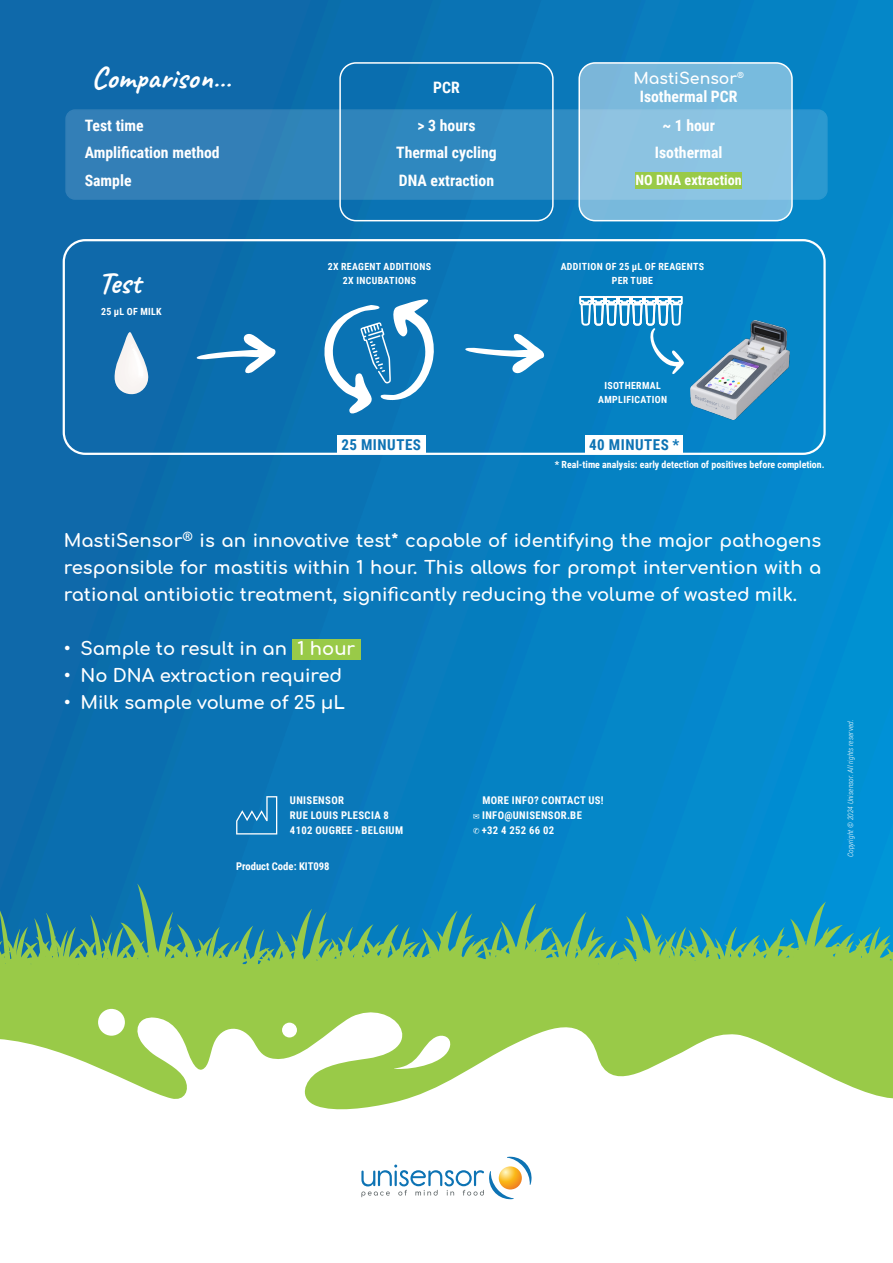
<style>
.page{position:relative;width:893px;height:1263px;background:#fff}
.page>*{position:absolute;margin:0;border:0;box-sizing:border-box;transform-origin:0 0}
.t1{font:700 30.9px "Caveat Roman";color:#fff}
.t2{font:700 18px "Comfortaa";color:#fff}
.t3{font:700 15.75px "Roboto Condensed";color:#fff}
.t4{font:700 15.75px "Comfortaa";color:#fff}
.t5{font:700 15px "Roboto Condensed";letter-spacing:.035em;color:#0d73b4}
.t6{font:700 14.1px "Roboto Condensed";color:#fff}
.t7{font:700 12px "Comfortaa";color:#fff}
.t8{font:700 10.65px "Roboto Condensed";letter-spacing:.035em;color:#fff}
.t9{font:700 10.65px "Roboto Condensed";color:#fff}
.t10{font:700 9.9px "Roboto Condensed";letter-spacing:.035em;color:#fff}
.t11{font:700 9.9px "Roboto Condensed";color:#fff}
.t12{font:700 7.8px "Comfortaa";color:#fff}
.t13{font:italic 300 7.5px "Roboto Condensed";color:#fff}
.s1{font-family:"Menlo"}
</style>
<div class="page">
<img style="left:0;top:0;width:893px;height:883px">
<svg style="left:0;top:883px;width:893px;height:114px;background:#4ca387"></svg>
<svg style="left:0;top:997px;width:893px;height:203px"></svg>
<div style="left:98px;top:1009px;width:27px;height:27px;background:#fff;border-radius:50%"></div>
<svg style="left:392px;top:1033px;width:60px;height:36px"></svg>
<div style="left:282px;top:1023px;width:15px;height:14px;background:#fff;border-radius:50%"></div>
<svg style="left:361px;top:1157px;width:171px;height:42px"></svg>
<svg style="left:236px;top:796px;width:41px;height:38px;background:#2a87bf"></svg>
<div style="left:292px;top:639px;width:69px;height:20px;background:#99ca48"></div>
<div style="left:585px;top:436px;width:98px;height:17px;background:#fff"></div>
<svg style="left:579px;top:288px;width:106px;height:86px;background:#3698cd"></svg>
<img style="left:690px;top:320px;width:99px;height:99px">
<svg style="left:195px;top:332px;width:81px;height:42px"></svg>
<svg style="left:464px;top:333px;width:81px;height:42px"></svg>
<svg style="left:322px;top:297px;width:117px;height:122px"></svg>
<div style="left:338px;top:436px;width:88px;height:17px;background:#fff"></div>
<img style="left:114px;top:332px;width:35px;height:62px">
<img style="left:124px;top:335px;width:24px;height:50px">
<img style="left:131px;top:343px;width:13px;height:35px">
<img style="left:114px;top:377px;width:15px;height:17px">
<div style="left:63px;top:239px;width:763px;height:216px;border:2px solid #fff;border-radius:22px"></div>
<div style="left:339px;top:62px;width:215px;height:159px;border:2px solid #fff;border-radius:16px"></div>
<div style="left:578px;top:62px;width:215px;height:159px;background:#78b9dc;border:2px solid #fff;border-radius:16px"></div>
<div style="left:65px;top:109px;width:763px;height:91px;background:#fff;border:2px solid #fff;border-radius:9px;opacity:.15"></div>
<div style="left:636px;top:172px;width:106px;height:17px;background:#99ca48"></div>
<p class="t1" style="left:92px;top:58px;width:141px">Comparison…</p>
<p class="t3" style="left:433px;top:81px;width:28px">PCR</p>
<p class="t4" style="left:633px;top:70px;width:105px">MastiSensor</p>
<p class="t12" style="left:737px;top:71px;width:8px">®</p>
<p class="t3" style="left:640px;top:90px;width:99px">Isothermal PCR</p>
<p class="t3" style="left:85px;top:119px;width:60px">Test time</p>
<p class="t3" style="left:417px;top:119px;width:60px">&gt; 3 hours</p>
<p class="t3" style="left:662px;top:119px;width:54px">~ 1 hour</p>
<p class="t3" style="left:85px;top:147px;width:137px">Amplification method</p>
<p class="t3" style="left:396px;top:147px;width:102px">Thermal cycling</p>
<p class="t3" style="left:655px;top:147px;width:69px">Isothermal</p>
<p class="t3" style="left:85px;top:174px;width:48px">Sample</p>
<p class="t3" style="left:399px;top:174px;width:97px">DNA extraction</p>
<p class="t6" style="left:636px;top:175px;width:108px">NO DNA extraction</p>
<p class="t1" style="left:98px;top:264px;width:44px">Test</p>
<p class="t10" style="left:101px;top:308px;width:62px">25 µL OF MILK</p>
<p class="t10" style="left:328px;top:262px;width:105px">2X REAGENT ADDITIONS</p>
<p class="t10" style="left:343px;top:276px;width:75px">2X INCUBATIONS</p>
<p class="t10" style="left:561px;top:262px;width:145px">ADDITION OF 25 µL OF REAGENTS</p>
<p class="t10" style="left:612px;top:276px;width:43px">PER TUBE</p>
<p class="t10" style="left:604px;top:382px;width:58px">ISOTHERMAL</p>
<p class="t10" style="left:598px;top:395px;width:70px">AMPLIFICATION</p>
<p class="t5" style="left:341px;top:438px;width:81px">25 MINUTES</p>
<p class="t5" style="left:589px;top:438px;width:92px">40 MINUTES *</p>
<p class="t11" style="left:555px;top:461px;width:271px">* Real-time analysis: early detection of positives before completion.</p>
<p class="t2" style="left:64px;top:531px;width:120px">MastiSensor</p>
<p class="t7" style="left:183px;top:531px;width:12px">®</p>
<p class="t2" style="left:200px;top:531px;width:623px">is an innovative test* capable of identifying the major pathogens</p>
<p class="t2" style="left:64px;top:558px;width:759px">responsible for mastitis within 1 hour. This allows for prompt intervention with a</p>
<p class="t2" style="left:64px;top:585px;width:735px">rational antibiotic treatment, significantly reducing the volume of wasted milk.</p>
<p class="t2" style="left:64px;top:639px;width:225px">• Sample to result in an</p>
<p class="t2" style="left:298px;top:639px;width:59px">1 hour</p>
<p class="t2" style="left:64px;top:666px;width:280px">• No DNA extraction required</p>
<p class="t2" style="left:64px;top:693px;width:283px">• Milk sample volume of 25 µL</p>
<p class="t8" style="left:290px;top:796px;width:56px">UNISENSOR</p>
<p class="t8" style="left:290px;top:811px;width:101px">RUE LOUIS PLESCIA 8</p>
<p class="t8" style="left:290px;top:826px;width:115px">4102 OUGREE - BELGIUM</p>
<p class="t9" style="left:236px;top:862px;width:95px">Product Code: KIT098</p>
<p class="t8" style="left:482px;top:796px;width:123px">MORE INFO? CONTACT US!</p>
<p class="t8" style="left:473px;top:811px;width:110px"><span class="s1">✉</span> INFO@UNISENSOR.BE</p>
<p class="t8" style="left:473px;top:826px;width:83px"><span class="s1">✆</span> +32 4 252 66 02</p>
<p class="t13" style="left:847px;top:857px;width:139px;rotate:-90deg">Copyright © 2024 Unisensor. All rights reserved.</p>
</div>
